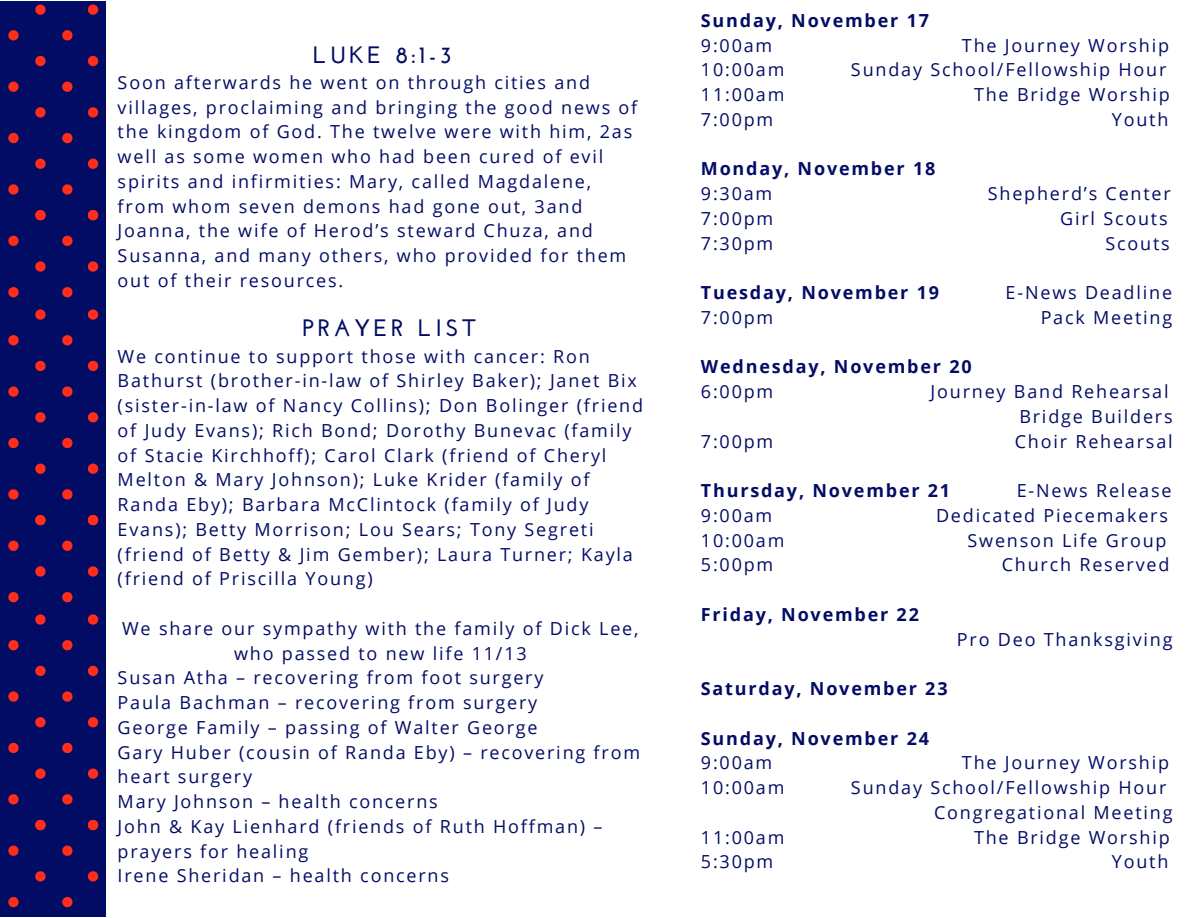
<style>
.page{position:relative;width:1188px;height:918px;background:#fff}
.page>*{position:absolute;margin:0;border:0;box-sizing:border-box;transform-origin:0 0}
.t1{font:700 23.7px "Josefin Sans";letter-spacing:.15em;color:#030c65}
.t2{font:18px/24.8px "Open Sans";letter-spacing:.1em;color:#030c65}
.t3{font:700 18px "Open Sans";letter-spacing:.1em;color:#030c65}
</style>
<div class="page">
<div style="left:0;top:1px;width:106px;height:306px;background:#030c65"></div>
<div style="left:0;top:611px;width:106px;height:306px;background:#030c65"></div>
<div style="left:0;top:306px;width:106px;height:306px;background:#030c65"></div>
<svg style="left:88px;top:5px;width:10px;height:10px"></svg>
<svg style="left:35px;top:5px;width:11px;height:10px"></svg>
<svg style="left:62px;top:30px;width:11px;height:10px"></svg>
<svg style="left:8px;top:30px;width:11px;height:10px"></svg>
<svg style="left:88px;top:56px;width:10px;height:10px"></svg>
<svg style="left:35px;top:56px;width:11px;height:10px"></svg>
<svg style="left:62px;top:82px;width:11px;height:10px"></svg>
<svg style="left:8px;top:82px;width:11px;height:10px"></svg>
<svg style="left:88px;top:107px;width:10px;height:11px"></svg>
<svg style="left:35px;top:107px;width:11px;height:11px"></svg>
<svg style="left:62px;top:133px;width:11px;height:10px"></svg>
<svg style="left:8px;top:133px;width:11px;height:10px"></svg>
<svg style="left:88px;top:159px;width:10px;height:10px"></svg>
<svg style="left:35px;top:159px;width:11px;height:10px"></svg>
<svg style="left:62px;top:184px;width:11px;height:11px"></svg>
<svg style="left:8px;top:184px;width:11px;height:11px"></svg>
<svg style="left:88px;top:210px;width:10px;height:10px"></svg>
<svg style="left:35px;top:210px;width:11px;height:10px"></svg>
<svg style="left:62px;top:236px;width:11px;height:10px"></svg>
<svg style="left:8px;top:236px;width:11px;height:10px"></svg>
<svg style="left:88px;top:261px;width:10px;height:11px"></svg>
<svg style="left:35px;top:261px;width:11px;height:11px"></svg>
<svg style="left:62px;top:287px;width:11px;height:10px"></svg>
<svg style="left:8px;top:287px;width:11px;height:10px"></svg>
<svg style="left:88px;top:614px;width:10px;height:11px"></svg>
<svg style="left:35px;top:614px;width:11px;height:11px"></svg>
<svg style="left:62px;top:640px;width:11px;height:10px"></svg>
<svg style="left:8px;top:640px;width:11px;height:10px"></svg>
<svg style="left:88px;top:666px;width:10px;height:10px"></svg>
<svg style="left:35px;top:666px;width:11px;height:10px"></svg>
<svg style="left:62px;top:691px;width:11px;height:11px"></svg>
<svg style="left:8px;top:691px;width:11px;height:11px"></svg>
<svg style="left:88px;top:717px;width:10px;height:10px"></svg>
<svg style="left:35px;top:717px;width:11px;height:10px"></svg>
<svg style="left:62px;top:743px;width:11px;height:10px"></svg>
<svg style="left:8px;top:743px;width:11px;height:10px"></svg>
<svg style="left:88px;top:769px;width:10px;height:10px"></svg>
<svg style="left:35px;top:769px;width:11px;height:10px"></svg>
<svg style="left:62px;top:794px;width:11px;height:10px"></svg>
<svg style="left:8px;top:794px;width:11px;height:10px"></svg>
<svg style="left:88px;top:820px;width:10px;height:10px"></svg>
<svg style="left:35px;top:820px;width:11px;height:10px"></svg>
<svg style="left:62px;top:846px;width:11px;height:10px"></svg>
<svg style="left:8px;top:846px;width:11px;height:10px"></svg>
<svg style="left:88px;top:871px;width:10px;height:11px"></svg>
<svg style="left:35px;top:871px;width:11px;height:11px"></svg>
<svg style="left:62px;top:897px;width:11px;height:10px"></svg>
<svg style="left:8px;top:897px;width:11px;height:10px"></svg>
<svg style="left:88px;top:309px;width:10px;height:11px"></svg>
<svg style="left:35px;top:309px;width:11px;height:11px"></svg>
<svg style="left:62px;top:335px;width:11px;height:10px"></svg>
<svg style="left:8px;top:335px;width:11px;height:10px"></svg>
<svg style="left:88px;top:361px;width:10px;height:10px"></svg>
<svg style="left:35px;top:361px;width:11px;height:10px"></svg>
<svg style="left:62px;top:387px;width:11px;height:10px"></svg>
<svg style="left:8px;top:387px;width:11px;height:10px"></svg>
<svg style="left:88px;top:412px;width:10px;height:10px"></svg>
<svg style="left:35px;top:412px;width:11px;height:10px"></svg>
<svg style="left:62px;top:438px;width:11px;height:10px"></svg>
<svg style="left:8px;top:438px;width:11px;height:10px"></svg>
<svg style="left:88px;top:464px;width:10px;height:10px"></svg>
<svg style="left:35px;top:464px;width:11px;height:10px"></svg>
<svg style="left:62px;top:489px;width:11px;height:11px"></svg>
<svg style="left:8px;top:489px;width:11px;height:11px"></svg>
<svg style="left:88px;top:515px;width:10px;height:10px"></svg>
<svg style="left:35px;top:515px;width:11px;height:10px"></svg>
<svg style="left:62px;top:541px;width:11px;height:10px"></svg>
<svg style="left:8px;top:541px;width:11px;height:10px"></svg>
<svg style="left:88px;top:566px;width:10px;height:11px"></svg>
<svg style="left:35px;top:566px;width:11px;height:11px"></svg>
<svg style="left:62px;top:592px;width:11px;height:10px"></svg>
<svg style="left:8px;top:592px;width:11px;height:10px"></svg>
<h1 class="t1" style="left:313px;top:41px;width:141px">LUKE 8:1-3</h1>
<p class="t2" style="left:118px;top:70px;width:521px">Soon afterwards he went on through cities and villages, proclaiming and bringing the good news of the kingdom of God. The twelve were with him, 2as well as some women who had been cured of evil spirits and infirmities: Mary, called Magdalene, from whom seven demons had gone out, 3and Joanna, the wife of Herod’s steward Chuza, and Susanna, and many others, who provided for them out of their resources.</p>
<h1 class="t1" style="left:303px;top:314px;width:175px">PRAYER LIST</h1>
<p class="t2" style="left:118px;top:343px;width:527px">We continue to support those with cancer: Ron Bathurst (brother-in-law of Shirley Baker); Janet Bix (sister-in-law of Nancy Collins); Don Bolinger (friend of Judy Evans); Rich Bond; Dorothy Bunevac (family of Stacie Kirchhoff); Carol Clark (friend of Cheryl Melton &amp; Mary Johnson); Luke Krider (family of Randa Eby); Barbara McClintock (family of Judy Evans); Betty Morrison; Lou Sears; Tony Segreti (friend of Betty &amp; Jim Gember); Laura Turner; Kayla (friend of Priscilla Young)</p>
<p class="t2" style="left:122px;top:615px;width:518px">We share our sympathy with the family of Dick Lee,</p>
<p class="t2" style="left:234px;top:640px;width:294px">who passed to new life 11/13</p>
<p class="t2" style="left:118px;top:665px;width:427px">Susan Atha – recovering from foot surgery</p>
<p class="t2" style="left:118px;top:690px;width:421px">Paula Bachman – recovering from surgery</p>
<p class="t2" style="left:118px;top:714px;width:421px">George Family – passing of Walter George</p>
<p class="t2" style="left:118px;top:739px;width:524px">Gary Huber (cousin of Randa Eby) – recovering from</p>
<p class="t2" style="left:118px;top:764px;width:136px">heart surgery</p>
<p class="t2" style="left:118px;top:789px;width:322px">Mary Johnson – health concerns</p>
<p class="t2" style="left:118px;top:813px;width:486px">John &amp; Kay Lienhard (friends of Ruth Hoffman) –</p>
<p class="t2" style="left:118px;top:838px;width:192px">prayers for healing</p>
<p class="t2" style="left:118px;top:863px;width:333px">Irene Sheridan – health concerns</p>
<p class="t3" style="left:701px;top:8px;width:230px">Sunday, November 17</p>
<p class="t2" style="left:701px;top:32px;width:73px">9:00am</p>
<p class="t2" style="left:962px;top:32px;width:209px">The Journey Worship</p>
<p class="t2" style="left:701px;top:57px;width:85px">10:00am</p>
<p class="t2" style="left:851px;top:57px;width:317px">Sunday School/Fellowship Hour</p>
<p class="t2" style="left:701px;top:82px;width:85px">11:00am</p>
<p class="t2" style="left:974px;top:82px;width:197px">The Bridge Worship</p>
<p class="t2" style="left:701px;top:106px;width:74px">7:00pm</p>
<p class="t2" style="left:1112px;top:106px;width:58px">Youth</p>
<p class="t3" style="left:701px;top:156px;width:236px">Monday, November 18</p>
<p class="t2" style="left:701px;top:181px;width:73px">9:30am</p>
<p class="t2" style="left:988px;top:181px;width:185px">Shepherd’s Center</p>
<p class="t2" style="left:701px;top:205px;width:74px">7:00pm</p>
<p class="t2" style="left:1060px;top:205px;width:109px">Girl Scouts</p>
<p class="t2" style="left:701px;top:230px;width:74px">7:30pm</p>
<p class="t2" style="left:1105px;top:230px;width:66px">Scouts</p>
<p class="t3" style="left:701px;top:280px;width:240px">Tuesday, November 19</p>
<p class="t2" style="left:1006px;top:280px;width:168px">E-News Deadline</p>
<p class="t2" style="left:701px;top:304px;width:74px">7:00pm</p>
<p class="t2" style="left:1041px;top:304px;width:133px">Pack Meeting</p>
<p class="t3" style="left:701px;top:354px;width:272px">Wednesday, November 20</p>
<p class="t2" style="left:701px;top:379px;width:74px">6:00pm</p>
<p class="t2" style="left:931px;top:379px;width:244px;text-align:right">Journey Band Rehearsal<br>Bridge Builders</p>
<p class="t2" style="left:701px;top:428px;width:74px">7:00pm</p>
<p class="t2" style="left:1015px;top:428px;width:159px">Choir Rehearsal</p>
<p class="t3" style="left:701px;top:478px;width:251px">Thursday, November 21</p>
<p class="t2" style="left:1017px;top:478px;width:156px">E-News Release</p>
<p class="t2" style="left:701px;top:502px;width:73px">9:00am</p>
<p class="t2" style="left:936px;top:502px;width:233px">Dedicated Piecemakers</p>
<p class="t2" style="left:701px;top:527px;width:85px">10:00am</p>
<p class="t2" style="left:968px;top:527px;width:200px">Swenson Life Group</p>
<p class="t2" style="left:701px;top:552px;width:74px">5:00pm</p>
<p class="t2" style="left:1002px;top:552px;width:169px">Church Reserved</p>
<p class="t3" style="left:701px;top:602px;width:220px">Friday, November 22</p>
<p class="t2" style="left:957px;top:626px;width:217px">Pro Deo Thanksgiving</p>
<p class="t3" style="left:701px;top:676px;width:248px">Saturday, November 23</p>
<p class="t3" style="left:701px;top:725px;width:230px">Sunday, November 24</p>
<p class="t2" style="left:701px;top:750px;width:73px">9:00am</p>
<p class="t2" style="left:962px;top:750px;width:209px">The Journey Worship</p>
<p class="t2" style="left:701px;top:775px;width:85px">10:00am</p>
<p class="t2" style="left:934px;top:775px;width:240px;text-indent:-83px">Sunday School/Fellowship Hour<br>Congregational Meeting</p>
<p class="t2" style="left:701px;top:824px;width:85px">11:00am</p>
<p class="t2" style="left:974px;top:824px;width:197px">The Bridge Worship</p>
<p class="t2" style="left:701px;top:849px;width:74px">5:30pm</p>
<p class="t2" style="left:1112px;top:849px;width:58px">Youth</p>
</div>
